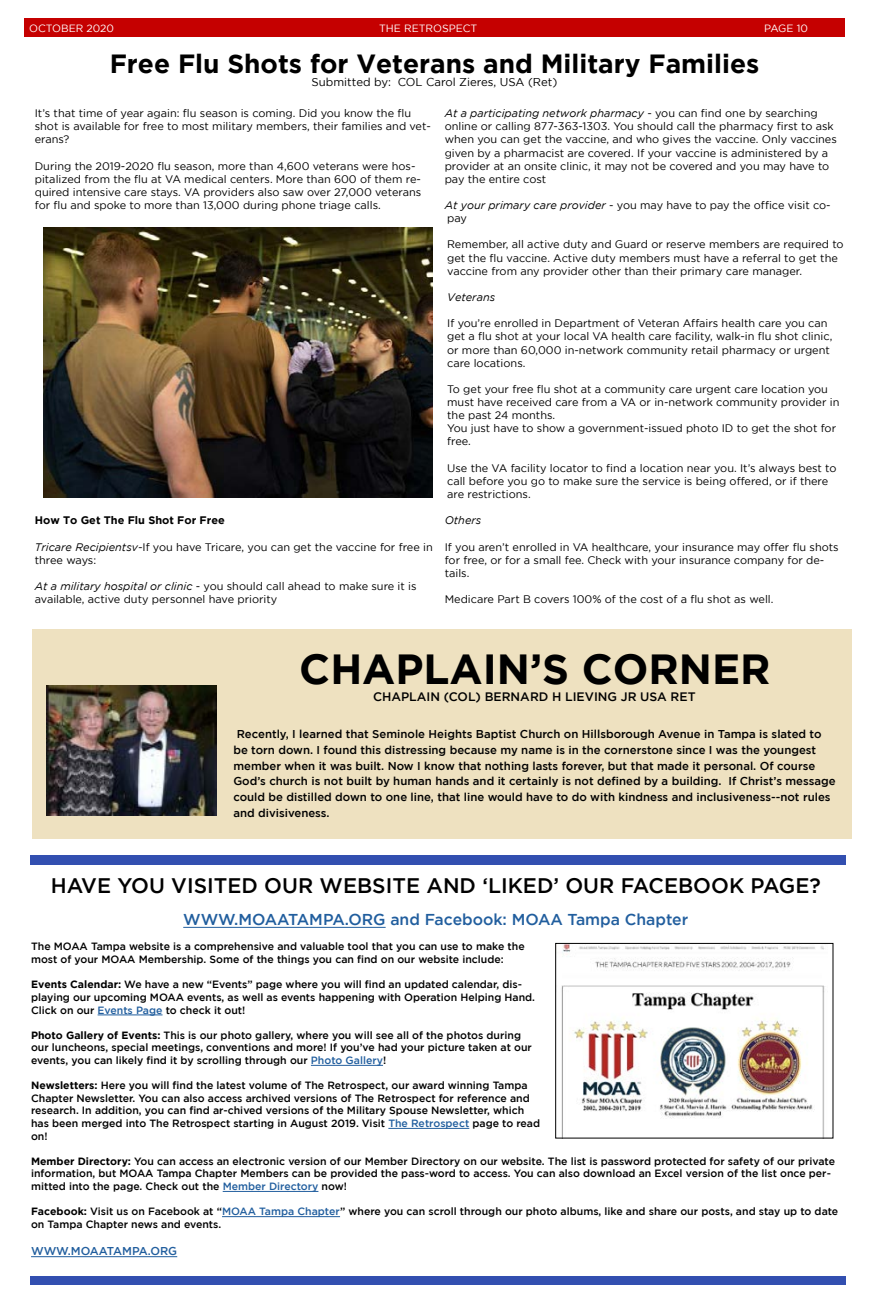
<style>
.page{position:relative;width:869px;height:1303px;background:#fff}
.page>*{position:absolute;margin:0;border:0;box-sizing:border-box;transform-origin:0 0}
.t1{font:700 42px "Gotham";color:#000}
.t2{font:700 26.25px "Gotham";color:#000}
.t3{font:500 21px "Gotham";color:#000}
.t4{font:500 15.75px "Gotham";color:#215e9e}
.t5{font:500 12.25px "Gotham";color:#000}
.t6{font:500 11.38px/15.8px "Gotham";color:#000}
.t7{font:11.38px "Gotham";color:#000}
.t8{font:500 11.38px "Gotham";letter-spacing:-.01em;color:#215e9e}
.t9{font:10.94px/13.1px "Gotham";color:#000}
.t10{font:700 10.94px "Gotham";color:#000}
.t11{font:italic 10.94px "Gotham";color:#000}
.t12{font:500 10.5px/12.6px "Gotham";color:#000}
.t13{font:10.5px "Gotham";color:#fff}
.s1{font-style:italic}
.s2{font-weight:700}
.s3{color:#215e9e}
</style>
<div class="page">
<div style="left:24px;top:19px;width:820px;height:18px;background:#c50000"></div>
<div style="left:30px;top:854px;width:815px;height:10px;background:#324fb0"></div>
<div style="left:30px;top:1275px;width:815px;height:9px;background:#324fb0"></div>
<hr style="left:183px;top:927px;width:202px;height:1px;background:#215e9e">
<hr style="left:98px;top:1014px;width:64px;height:1px;background:#215e9e">
<hr style="left:311px;top:1065px;width:72px;height:1px;background:#215e9e">
<hr style="left:388px;top:1128px;width:81px;height:1px;background:#215e9e">
<hr style="left:222px;top:1191px;width:96px;height:1px;background:#215e9e">
<hr style="left:222px;top:1216px;width:118px;height:1px;background:#215e9e">
<hr style="left:31px;top:1256px;width:146px;height:1px;background:#215e9e">
<img style="left:561px;top:944px;width:264px;height:192px">
<div style="left:555px;top:942px;width:278px;height:196px;border:1px solid #000"></div>
<img style="left:43px;top:227px;width:389px;height:271px">
<div style="left:32px;top:629px;width:819px;height:209px;background:#eee1c0"></div>
<img style="left:46px;top:685px;width:170px;height:130px">
<p class="t13" style="left:29px;top:22px;width:86px">OCTOBER 2020</p>
<p class="t13" style="left:379px;top:22px;width:100px">THE RETROSPECT</p>
<p class="t13" style="left:763px;top:22px;width:45px">PAGE 10</p>
<h2 class="t2" style="left:110px;top:48px;width:650px">Free Flu Shots for Veterans and Military Families</h2>
<p class="t7" style="left:311px;top:76px;width:247px">Submitted by: COL Carol Zieres, USA (Ret)</p>
<p class="t9" style="left:35px;top:106px;width:397px">It’s that time of year again: flu season is coming. Did you know the flu shot is available for free to most military members, their families and vet&shy;erans?</p>
<p class="t9" style="left:35px;top:159px;width:388px">During the 2019-2020 flu season, more than 4,600 veterans were hos&shy;pitalized from the flu at VA medical centers. More than 600 of them re&shy;quired intensive care stays. VA providers also saw over 27,000 veterans for flu and spoke to more than 13,000 during phone triage calls.</p>
<p class="t9" style="left:444px;top:106px;width:393px"><span class="s1">At a participating network pharmacy</span> - you can find one by searching online or calling 877-363-1303. You should call the pharmacy first to ask when you can get the vaccine, and who gives the vaccine. Only vaccines given by a pharmacist are covered. If your vaccine is administered by a provider at an onsite clinic, it may not be covered and you may have to pay the entire cost</p>
<p class="t9" style="left:444px;top:198px;width:387px"><span class="s1">At your primary care provider</span> - you may have to pay the office visit co&shy;pay</p>
<p class="t9" style="left:447px;top:238px;width:398px">Remember, all active duty and Guard or reserve members are required to get the flu vaccine. Active duty members must have a referral to get the vaccine from any provider other than their primary care manager.</p>
<p class="t11" style="left:447px;top:291px;width:49px">Veterans</p>
<p class="t9" style="left:447px;top:316px;width:386px">If you’re enrolled in Department of Veteran Affairs health care you can get a flu shot at your local VA health care facility, walk-in flu shot clinic, or more than 60,000 in-network community retail pharmacy or urgent care locations.</p>
<p class="t9" style="left:447px;top:382px;width:393px">To get your free flu shot at a community care urgent care location you must have received care from a VA or in-network community provider in the past 24 months.<br>You just have to show a government-issued photo ID to get the shot for free.</p>
<p class="t9" style="left:447px;top:461px;width:390px">Use the VA facility locator to find a location near you. It’s always best to call before you go to make sure the service is being offered, or if there are restrictions.</p>
<p class="t11" style="left:444px;top:514px;width:38px">Others</p>
<p class="t9" style="left:444px;top:540px;width:395px">If you aren’t enrolled in VA healthcare, your insurance may offer flu shots for free, or for a small fee. Check with your insurance company for de&shy;tails.</p>
<p class="t9" style="left:444px;top:592px;width:330px">Medicare Part B covers 100% of the cost of a flu shot as well.</p>
<p class="t10" style="left:35px;top:514px;width:191px">How To Get The Flu Shot For Free</p>
<p class="t9" style="left:35px;top:540px;width:399px"><span class="s1">Tricare Recipientsv-</span>If you have Tricare, you can get the vaccine for free in three ways:</p>
<p class="t9" style="left:35px;top:579px;width:383px"><span class="s1">At a military hospital or clinic</span> - you should call ahead to make sure it is available, active duty personnel have priority</p>
<h1 class="t1" style="left:299px;top:644px;width:472px">CHAPLAIN’S CORNER</h1>
<p class="t5" style="left:373px;top:689px;width:324px">CHAPLAIN (COL) BERNARD H LIEVING JR USA RET</p>
<p class="t6" style="left:233px;top:725px;width:603px">Recently, I learned that Seminole Heights Baptist Church on Hillsborough Avenue in Tampa is slated to<br>be torn down. I found this distressing because my name is in the cornerstone since I was the youngest member when it was built. Now I know that nothing lasts forever, but that made it personal. Of course God’s church is not built by human hands and it certainly is not defined by a building. If Christ’s message could be distilled down to one line, that line would have to do with kindness and inclusiveness--not rules and divisiveness.</p>
<h3 class="t3" style="left:51px;top:873px;width:771px">HAVE YOU VISITED OUR WEBSITE AND ‘LIKED’ OUR FACEBOOK PAGE?</h3>
<h3 class="t4" style="left:183px;top:910px;width:506px">WWW.MOAATAMPA.ORG and Facebook: MOAA Tampa Chapter</h3>
<p class="t12" style="left:31px;top:940px;width:495px">The MOAA Tampa website is a comprehensive and valuable tool that you can use to make the most of your MOAA Membership. Some of the things you can find on our website include:</p>
<p class="t12" style="left:31px;top:977px;width:505px"><span class="s2">Events Calendar:</span> We have a new “Events” page where you will find an updated calendar, dis&shy;playing our upcoming MOAA events, as well as events happening with Operation Helping Hand.<br>Click on our <span class="s3">Events Page</span> to check it out!</p>
<p class="t12" style="left:31px;top:1028px;width:502px"><span class="s2">Photo Gallery of Events:</span> This is our photo gallery, where you will see all of the photos during our luncheons, special meetings, conventions and more! If you’ve had your picture taken at our events, you can likely find it by scrolling through our <span class="s3">Photo Gallery</span>!</p>
<p class="t12" style="left:31px;top:1078px;width:510px"><span class="s2">Newsletters:</span> Here you will find the latest volume of The Retrospect, our award winning Tampa Chapter Newsletter. You can also access archived versions of The Retrospect for reference and research. In addition, you can find ar-chived versions of the Military Spouse Newsletter, which has been merged into The Retrospect starting in August 2019. Visit <span class="s3">The Retrospect</span> page to read on!</p>
<p class="t12" style="left:31px;top:1154px;width:805px"><span class="s2">Member Directory:</span> You can access an electronic version of our Member Directory on our website. The list is password protected for safety of our private information, but MOAA Tampa Chapter Members can be provided the pass-word to access. You can also download an Excel version of the list once per&shy;mitted into the page. Check out the <span class="s3">Member Directory</span> now!</p>
<p class="t12" style="left:31px;top:1204px;width:808px"><span class="s2">Facebook:</span> Visit us on Facebook at “<span class="s3">MOAA Tampa Chapter</span>” where you can scroll through our photo albums, like and share our posts, and stay up to date on Tampa Chapter news and events.</p>
<p class="t8" style="left:31px;top:1244px;width:148px">WWW.MOAATAMPA.ORG</p>
</div>
